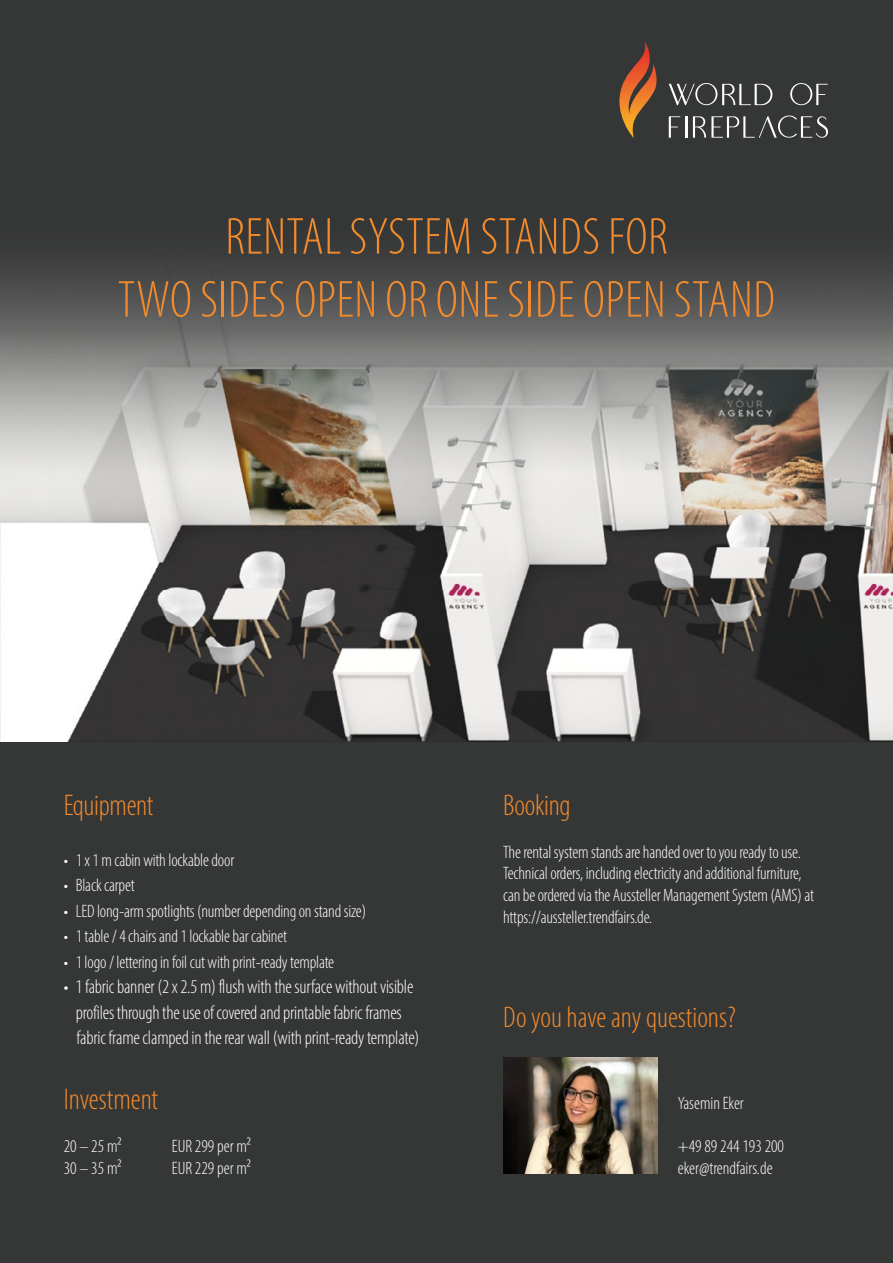
<style>
.page{position:relative;width:893px;height:1263px;background:#353636}
.page>*{position:absolute;margin:0;border:0;box-sizing:border-box;transform-origin:0 0}
.t1{font:300 condensed 52.5px/63px "Myriad Pro";letter-spacing:.01em;color:#f08a2e;text-align:center}
.t2{font:300 condensed 30px "Myriad Pro";letter-spacing:-.01em;color:#f08a2e}
.t3{font:300 condensed 19.5px/25.5px "Myriad Pro";letter-spacing:-.01em;color:#fff}
.t4{font:300 condensed 18px/21.6px "Myriad Pro";letter-spacing:-.01em;color:#fff}
</style>
<div class="page">
<svg style="left:619px;top:41px;width:38px;height:97px"></svg>
<svg style="left:669px;top:83px;width:103px;height:22px"></svg>
<svg style="left:790px;top:83px;width:38px;height:22px"></svg>
<svg style="left:669px;top:116px;width:11px;height:22px"></svg>
<hr style="left:685px;top:116px;width:2px;height:22px;background:#fff">
<svg style="left:693px;top:116px;width:135px;height:22px"></svg>
<img style="left:0;top:262px;width:893px;height:479px">
<img style="left:503px;top:1058px;width:154px;height:116px">
<h1 class="t1" style="left:118px;top:204px;width:659px">RENTAL SYSTEM STANDS FOR<br>TWO SIDES OPEN OR ONE SIDE OPEN STAND</h1>
<h2 class="t2" style="left:64px;top:787px;width:91px">Equipment</h2>
<p class="t4" style="left:64px;top:849px;width:172px">• 1 x 1 m cabin with lockable door</p>
<p class="t4" style="left:64px;top:874px;width:72px">• Black carpet</p>
<p class="t4" style="left:64px;top:900px;width:304px">• LED long-arm spotlights (number depending on stand size)</p>
<p class="t4" style="left:64px;top:925px;width:225px">• 1 table / 4 chairs and 1 lockable bar cabinet</p>
<p class="t4" style="left:64px;top:951px;width:272px">• 1 logo / lettering in foil cut with print-ready template</p>
<p class="t3" style="left:76px;top:974px;width:345px;text-indent:-12px">• 1 fabric banner (2 x 2.5 m) flush with the surface without visible profiles through the use of covered and printable fabric frames fabric frame clamped in the rear wall (with print-ready template)</p>
<h2 class="t2" style="left:64px;top:1081px;width:96px">Investment</h2>
<p class="t4" style="left:64px;top:1135px;width:59px">20 – 25 m2</p>
<p class="t4" style="left:172px;top:1135px;width:81px">EUR 299 per m2</p>
<p class="t4" style="left:64px;top:1157px;width:59px">30 – 35 m2</p>
<p class="t4" style="left:172px;top:1157px;width:81px">EUR 229 per m2</p>
<h2 class="t2" style="left:503px;top:787px;width:69px">Booking</h2>
<p class="t4" style="left:503px;top:841px;width:312px">The rental system stands are handed over to you ready to use.<br>Technical orders, including electricity and additional furniture, can be ordered via the Aussteller Management System (AMS) at https://aussteller.trendfairs.de.</p>
<h2 class="t2" style="left:503px;top:999px;width:234px">Do you have any questions?</h2>
<p class="t4" style="left:678px;top:1092px;width:67px">Yasemin Eker</p>
<p class="t4" style="left:678px;top:1135px;width:108px">+49 89 244 193 200 eker@trendfairs.de</p>
</div>
